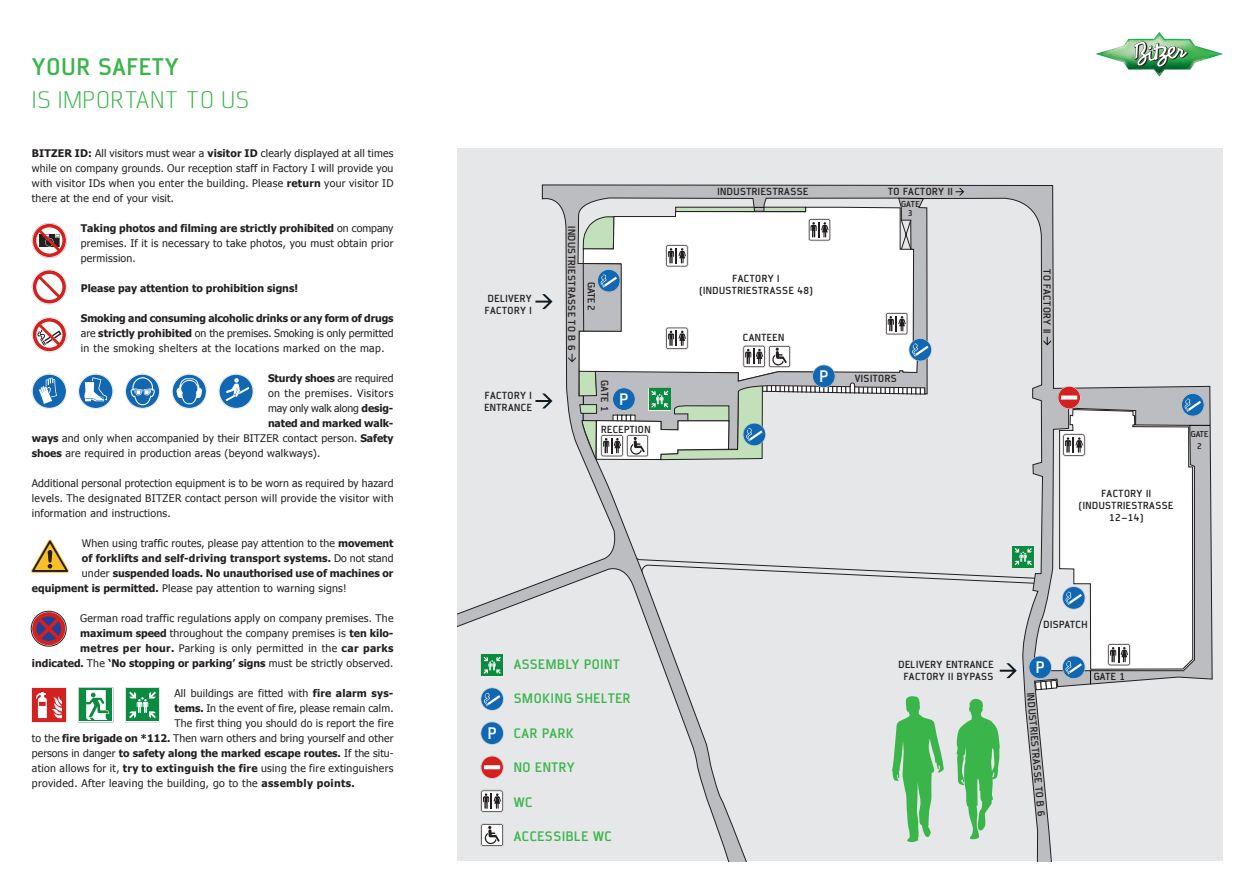
<style>
.page{position:relative;width:1255px;height:893px;background:#fff}
.page>*{position:absolute;margin:0;border:0;box-sizing:border-box;transform-origin:0 0}
.t1{font:300 21px "AF Diwa";letter-spacing:.02em;color:#3ab54a}
.t2{font:700 21px "AF Diwa";letter-spacing:.05em;color:#3ab54a}
.t3{font:700 14.55px "AF Diwa";color:#fff}
.t4{font:700 12px "AF Diwa";letter-spacing:.05em;color:#3ab54a}
.t5{font:10.5px/15px "Tahoma";letter-spacing:.02em;color:#231f20;text-align:justify}
.t6{font:700 10.5px "Tahoma";color:#231f20}
.t7{font:10.5px "Tahoma";letter-spacing:.04em;color:#231f20}
.t8{font:10.5px "Tahoma";letter-spacing:-.01em;color:#231f20}
.t9{font:700 9px/12px "AF Diwa";letter-spacing:.05em;color:#231f20;text-align:center}
.t10{font:700 7.5px/12px "AF Diwa";color:#231f20;text-align:center}
.s1{font-weight:700}
.s2{font-weight:400}
</style>
<div class="page">
<svg style="left:32px;top:223px;width:35px;height:35px"></svg>
<svg style="left:32px;top:269px;width:35px;height:35px"></svg>
<svg style="left:32px;top:374px;width:35px;height:35px"></svg>
<svg style="left:78px;top:374px;width:35px;height:35px"></svg>
<svg style="left:125px;top:374px;width:35px;height:35px"></svg>
<svg style="left:172px;top:374px;width:35px;height:35px"></svg>
<svg style="left:219px;top:374px;width:34px;height:35px"></svg>
<svg style="left:31px;top:540px;width:38px;height:33px"></svg>
<svg style="left:31px;top:611px;width:35px;height:35px"></svg>
<div style="left:31px;top:611px;width:35px;height:35px;border:1px solid #231f20;border-radius:50%"></div>
<div style="left:32px;top:612px;width:33px;height:33px;background:#d3211f;border-radius:50%"></div>
<svg style="left:36px;top:616px;width:25px;height:25px"></svg>
<svg style="left:38px;top:618px;width:21px;height:21px"></svg>
<div style="left:457px;top:149px;width:765px;height:712px;background:#e6e7e9"></div>
<svg style="left:457px;top:185px;width:755px;height:676px"></svg>
<svg style="left:582px;top:197px;width:628px;height:488px"></svg>
<svg style="left:665px;top:245px;width:23px;height:22px"></svg>
<svg style="left:808px;top:219px;width:22px;height:22px"></svg>
<svg style="left:597px;top:269px;width:23px;height:23px"></svg>
<svg style="left:955px;top:188px;width:9px;height:7px"></svg>
<svg style="left:480px;top:688px;width:23px;height:22px"></svg>
<svg style="left:480px;top:823px;width:23px;height:23px"></svg>
<svg style="left:480px;top:790px;width:23px;height:22px"></svg>
<svg style="left:481px;top:654px;width:22px;height:22px"></svg>
<svg style="left:480px;top:756px;width:23px;height:23px"></svg>
<svg style="left:480px;top:722px;width:23px;height:23px"></svg>
<div style="left:481px;top:722px;width:22px;height:22px;background:#1167b1;border-radius:50%"></div>
<svg style="left:891px;top:696px;width:53px;height:146px"></svg>
<svg style="left:956px;top:698px;width:43px;height:141px"></svg>
<svg style="left:535px;top:394px;width:17px;height:14px"></svg>
<svg style="left:535px;top:294px;width:17px;height:15px"></svg>
<svg style="left:32px;top:688px;width:35px;height:34px"></svg>
<svg style="left:78px;top:687px;width:35px;height:35px"></svg>
<svg style="left:125px;top:687px;width:35px;height:35px"></svg>
<svg style="left:32px;top:317px;width:35px;height:35px"></svg>
<svg style="left:568px;top:312px;width:636px;height:378px"></svg>
<img style="left:1095px;top:32px;width:127px;height:44px">
<h1 class="t2" style="left:32px;top:54px;width:148px">YOUR SAFETY</h1>
<h1 class="t1" style="left:32px;top:87px;width:219px">IS IMPORTANT TO US</h1>
<p class="t5" style="left:32px;top:145px;width:363px"><span class="s1">BITZER ID:</span> All visitors must wear a <span class="s1">visitor ID</span> clearly displayed at all times while on company grounds. Our reception staff in Factory I will provide you with visitor IDs when you enter the building. Please <span class="s1">return</span> your visitor ID there at the end of your visit.</p>
<p class="t5" style="left:81px;top:220px;width:314px"><span class="s1">Taking photos and filming are strictly prohibited</span> on company premises. If it is necessary to take photos, you must obtain prior permission.</p>
<p class="t6" style="left:81px;top:280px;width:219px">Please pay attention to prohibition signs!</p>
<p class="t5" style="left:81px;top:310px;width:314px"><span class="s1">Smoking and consuming alcoholic drinks or any form of drugs </span>are <span class="s1">strictly prohibited</span> on the premises. Smoking is only permitted in the smoking shelters at the locations marked on the map.</p>
<p class="t6" style="left:268px;top:370px;width:127px">Sturdy shoes <span class="s2">are required</span></p>
<p class="t7" style="left:268px;top:386px;width:127px">on the premises. Visitors</p>
<p class="t8" style="left:268px;top:401px;width:127px">may only walk along <span class="s1">desig-</span></p>
<p class="t6" style="left:268px;top:415px;width:127px">nated and marked walk-</p>
<p class="t5" style="left:32px;top:430px;width:363px"><span class="s1">ways</span> and only when accompanied by their BITZER contact person. <span class="s1">Safety</span></p>
<p class="t5" style="left:32px;top:445px;width:290px"><span class="s1">shoes</span> are required in production areas (beyond walkways).</p>
<p class="t5" style="left:32px;top:475px;width:363px">Additional personal protection equipment is to be worn as required by hazard levels. The designated BITZER contact person will provide the visitor with information and instructions.</p>
<p class="t5" style="left:82px;top:535px;width:313px">When using traffic routes, please pay attention to the <span class="s1">movement</span></p>
<p class="t6" style="left:82px;top:550px;width:313px">of forklifts and self-driving transport systems. <span class="s2">Do not stand</span></p>
<p class="t6" style="left:82px;top:565px;width:313px"><span class="s2">under</span> suspended loads. No unauthorised use of machines or</p>
<p class="t5" style="left:32px;top:580px;width:316px"><span class="s1">equipment is permitted.</span> Please pay attention to warning signs!</p>
<p class="t5" style="left:32px;top:610px;width:363px;text-align:right">German road traffic regulations apply on company premises. The <span class="s1">maximum speed</span> throughout the company premises is <span class="s1">ten kilo-<br>metres per hour.</span> Parking is only permitted in the <span class="s1">car parks indicated.</span> The <span class="s1">‘No stopping or parking’ signs</span> must be strictly observed.</p>
<p class="t5" style="left:174px;top:685px;width:220px">All buildings are fitted with <span class="s1">fire alarm sys-</span></p>
<p class="t5" style="left:174px;top:700px;width:220px"><span class="s1">tems.</span> In the event of fire, please remain calm.</p>
<p class="t5" style="left:174px;top:715px;width:220px">The first thing you should do is report the fire</p>
<p class="t5" style="left:32px;top:730px;width:363px">to the <span class="s1">fire brigade on *112.</span> Then warn others and bring yourself and other</p>
<p class="t6" style="left:32px;top:745px;width:363px"><span class="s2">persons in danger</span> to safety along the marked escape routes. <span class="s2">If the situ-</span></p>
<p class="t5" style="left:32px;top:760px;width:363px">ation allows for it, <span class="s1">try to extinguish the fire</span> using the fire extinguishers</p>
<p class="t5" style="left:32px;top:775px;width:324px">provided. After leaving the building, go to the <span class="s1">assembly points.</span></p>
<p class="t9" style="left:485px;top:292px;width:48px">DELIVERY<br>FACTORY I</p>
<p class="t9" style="left:484px;top:389px;width:49px;text-align:left">FACTORY I<br>ENTRANCE</p>
<p class="t9" style="left:577px;top:226px;width:126px;rotate:90deg">INDUSTRIESTRASSE TO B 6</p>
<p class="t9" style="left:597px;top:282px;width:31px;rotate:90deg">GATE 2</p>
<p class="t9" style="left:610px;top:380px;width:33px;rotate:90deg">GATE 1</p>
<h2 class="t3" style="left:619px;top:390px;width:10px">P</h2>
<p class="t9" style="left:601px;top:423px;width:51px">RECEPTION</p>
<h2 class="t3" style="left:488px;top:724px;width:10px">P</h2>
<p class="t4" style="left:513px;top:656px;width:107px">ASSEMBLY POINT</p>
<p class="t4" style="left:513px;top:691px;width:118px">SMOKING SHELTER</p>
<p class="t4" style="left:513px;top:725px;width:61px">CAR PARK</p>
<p class="t4" style="left:513px;top:760px;width:63px">NO ENTRY</p>
<p class="t4" style="left:513px;top:794px;width:20px">WC</p>
<p class="t4" style="left:513px;top:829px;width:99px">ACCESSIBLE WC</p>
<p class="t9" style="left:717px;top:186px;width:92px">INDUSTRIESTRASSE</p>
<p class="t9" style="left:699px;top:273px;width:115px">FACTORY I (INDUSTRIESTRASSE 48)</p>
<p class="t9" style="left:742px;top:331px;width:43px">CANTEEN</p>
<h2 class="t3" style="left:819px;top:367px;width:10px">P</h2>
<p class="t9" style="left:888px;top:186px;width:66px">TO FACTORY II</p>
<p class="t10" style="left:901px;top:200px;width:20px;line-height:9px">GATE<br>3</p>
<p class="t9" style="left:854px;top:373px;width:43px">VISITORS</p>
<p class="t9" style="left:1053px;top:269px;width:66px;rotate:90deg">TO FACTORY II</p>
<p class="t9" style="left:1078px;top:487px;width:96px">FACTORY II (INDUSTRIESTRASSE<br>12–14)</p>
<p class="t10" style="left:1190px;top:428px;width:19px">GATE<br>2</p>
<p class="t9" style="left:898px;top:659px;width:97px">DELIVERY ENTRANCE<br>FACTORY II BYPASS</p>
<p class="t9" style="left:1043px;top:619px;width:46px">DISPATCH</p>
<h2 class="t3" style="left:1035px;top:658px;width:10px">P</h2>
<p class="t9" style="left:1036px;top:692px;width:126px;rotate:85deg">INDUSTRIESTRASSE TO B 6</p>
<p class="t9" style="left:1093px;top:670px;width:33px">GATE 1</p>
</div>
